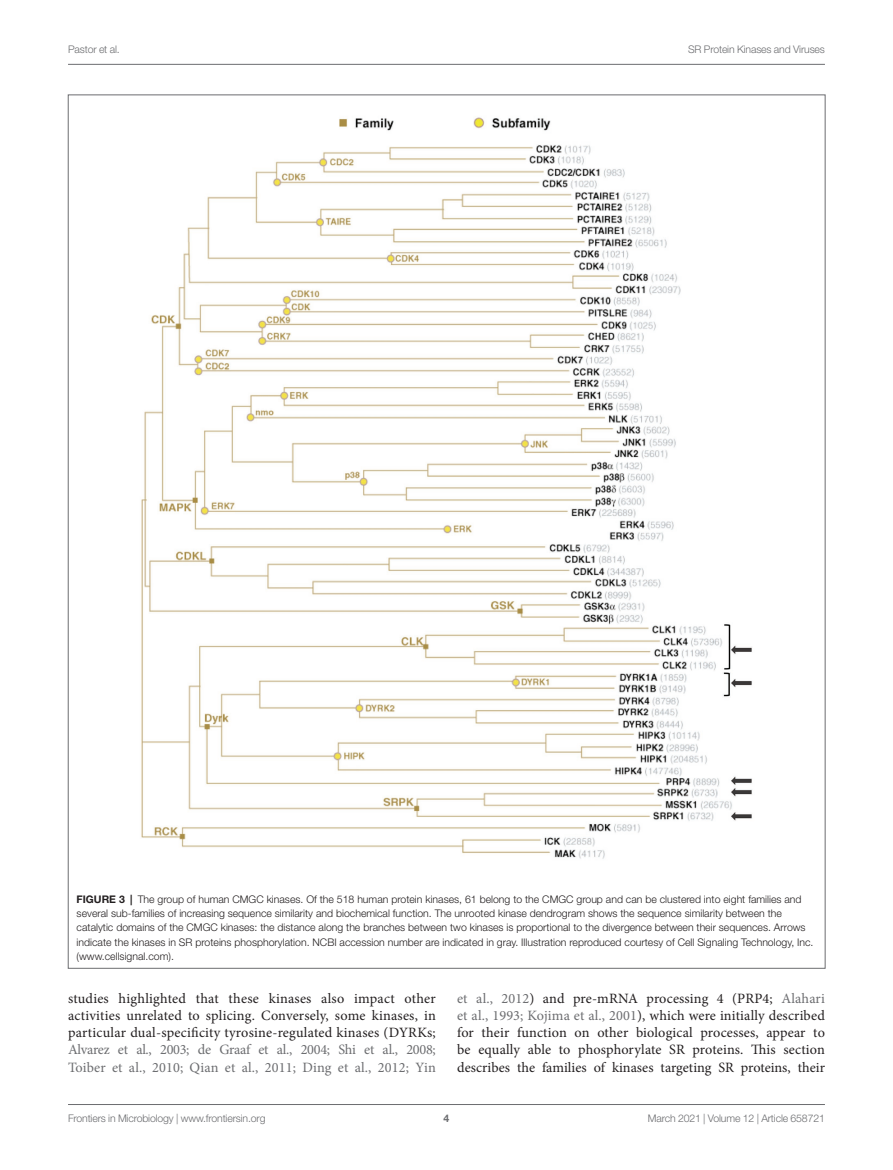
<style>
.page{position:relative;width:893px;height:1170px;background:#fff}
.page>*{position:absolute;margin:0;border:0;box-sizing:border-box;transform-origin:0 0}
.TEXT_FLUSH{font:14.25px/17.2px "Minion Pro";color:#231f20;text-align:justify}
.FIG_LEG{font:300 10.5px/14.2px "Helvetica Neue LT Std";color:#231f20}
.t1{font:300 10.5px "Helvetica Neue LT Std";letter-spacing:-.015em;color:#6c6d70}
.t2{font:700 10.5px "Helvetica Neue LT Std";color:#6c6d70}
.s1{font-weight:700}
.s2{color:#6c6d70}
</style>
<div class="page">
<hr style="left:68px;top:64px;width:757px;height:1px;background:#6c6d70">
<hr style="left:68px;top:1104px;width:757px;height:1px;background:#6c6d70">
<img style="left:141px;top:117px;width:611px;height:742px">
<p class="t1" style="left:68px;top:42px;width:53px">Pastor et al.</p>
<p class="t1" style="left:688px;top:42px;width:138px">SR Protein Kinases and Viruses</p>
<p class="FIG_LEG" style="left:77px;top:891px;width:738px"><span class="s1">FIGURE 3 |</span> The group of human CMGC kinases. Of the 518 human protein kinases, 61 belong to the CMGC group and can be clustered into eight families and several sub-families of increasing sequence similarity and biochemical function. The unrooted kinase dendrogram shows the sequence similarity between the catalytic domains of the CMGC kinases: the distance along the branches between two kinases is proportional to the divergence between their sequences. Arrows indicate the kinases in SR proteins phosphorylation. NCBI accession number are indicated in gray. Illustration reproduced courtesy of Cell Signaling Technology, Inc. (www.cellsignal.com).</p>
<p class="TEXT_FLUSH" style="left:68px;top:989px;width:369px">studies highlighted that these kinases also impact other activities unrelated to splicing. Conversely, some kinases, in particular dual-specificity tyrosine-regulated kinases (DYRKs; <span class="s2">Alvarez et al., 2003; de Graaf et al., 2004; Shi et al., 2008; Toiber et al., 2010; Qian et al., 2011; Ding et al., 2012; Yin</span></p>
<p class="TEXT_FLUSH" style="left:457px;top:989px;width:369px"><span class="s2">et al., 2012</span>) and pre-mRNA processing 4 (PRP4; <span class="s2">Alahari et al., 1993; Kojima et al., 2001</span>), which were initially described for their function on other biological processes, appear to be equally able to phosphorylate SR proteins. This section describes the families of kinases targeting SR proteins, their</p>
<p class="t1" style="left:68px;top:1111px;width:199px">Frontiers in Microbiology | www.frontiersin.org</p>
<p class="t2" style="left:444px;top:1111px;width:7px">4</p>
<p class="t1" style="left:648px;top:1111px;width:178px">March 2021 | Volume 12 | Article 658721</p>
</div>
